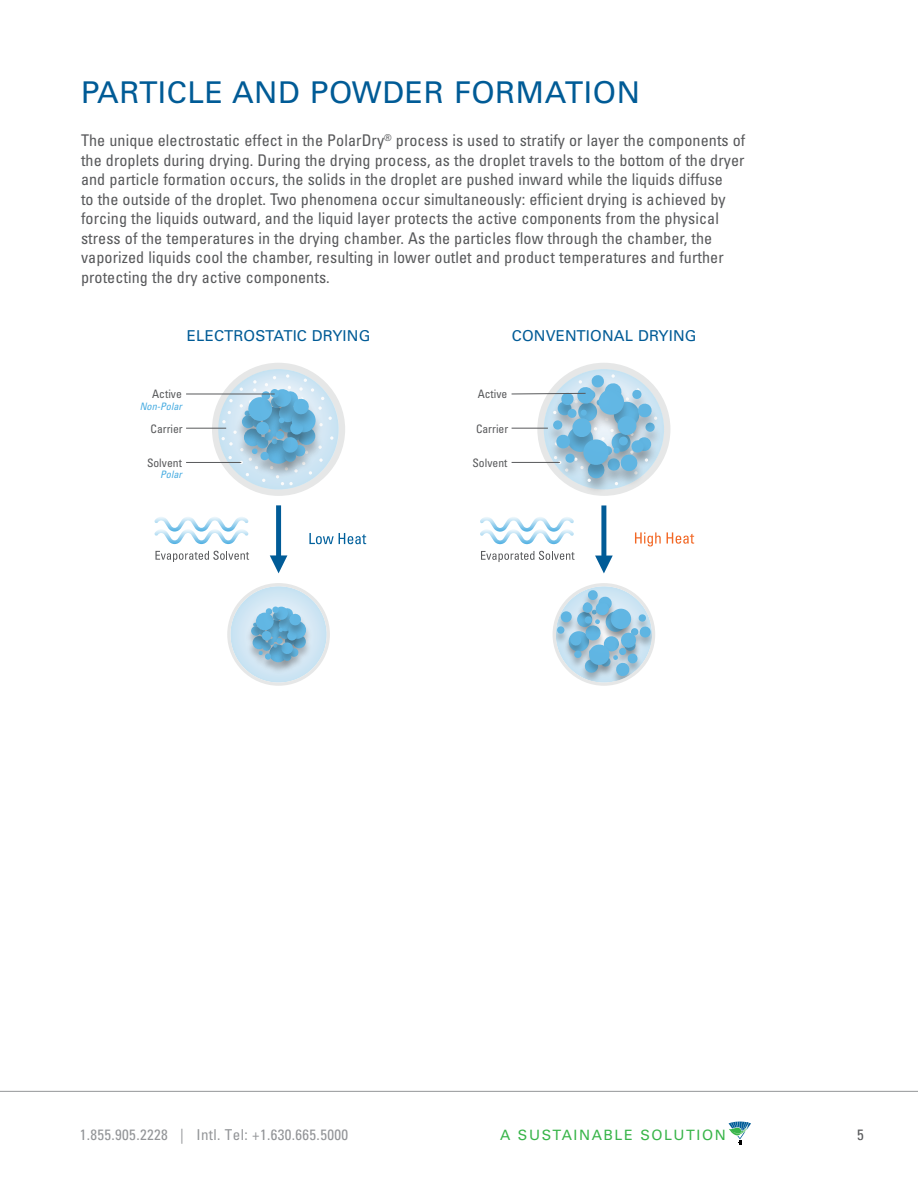
<style>
.page{position:relative;width:918px;height:1188px;background:#fff}
.page>*{position:absolute;margin:0;border:0;box-sizing:border-box;transform-origin:0 0}
.body{font:30px "Univers LT Std";letter-spacing:.02em;color:#005b96}
.Light_subhead{font:condensed 16.2px/19.5px "Univers LT Std";letter-spacing:.005em;color:#58595b}
.t1{font:condensed 15px "Univers LT Std";letter-spacing:.025em;color:#939598}
.Section_header_intro{font:15px "Univers LT Pro 55 Roman";letter-spacing:.01em;color:#005b96}
.t2{font:condensed 15px "Univers LT Std";color:#58595b}
.t3{font:14.25px "Univers LT Std";letter-spacing:.11em;color:#39b54a}
.t4{font:condensed 11.7px "Univers LT Std";color:#58595b}
.t5{font:italic condensed 10.2px "Univers LT Std";color:#48ace1}
</style>
<div class="page">
<svg style="left:729px;top:1122px;width:22px;height:23px"></svg>
<hr style="left:0;top:1091px;width:918px;height:1px;background:#939598">
<svg style="left:270px;top:505px;width:17px;height:68px"></svg>
<svg style="left:154px;top:517px;width:95px;height:27px"></svg>
<svg style="left:155px;top:551px;width:94px;height:11px"></svg>
<svg style="left:309px;top:533px;width:57px;height:11px"></svg>
<svg style="left:212px;top:363px;width:133px;height:133px"></svg>
<svg style="left:218px;top:369px;width:121px;height:121px;background:#a6cce2"></svg>
<hr style="left:186px;top:428px;width:40px;height:1px;background:#58595b">
<hr style="left:186px;top:462px;width:55px;height:1px;background:#58595b">
<hr style="left:186px;top:394px;width:89px;height:1px;background:#58595b">
<svg style="left:227px;top:583px;width:103px;height:103px"></svg>
<svg style="left:230px;top:586px;width:97px;height:97px;background:#abcfe4"></svg>
<svg style="left:595px;top:505px;width:18px;height:68px"></svg>
<svg style="left:480px;top:517px;width:94px;height:27px"></svg>
<svg style="left:481px;top:551px;width:94px;height:11px"></svg>
<svg style="left:635px;top:532px;width:26px;height:14px"></svg>
<svg style="left:667px;top:532px;width:27px;height:12px"></svg>
<svg style="left:511px;top:363px;width:159px;height:133px"></svg>
<svg style="left:553px;top:583px;width:102px;height:103px"></svg>
<svg style="left:556px;top:586px;width:96px;height:97px;background:#9ac6de"></svg>
<p class="body" style="left:81px;top:74px;width:561px">PARTICLE AND POWDER FORMATION</p>
<p class="Light_subhead" style="left:81px;top:130px;width:666px">The unique electrostatic effect in the PolarDry<sup>®</sup> process is used to stratify or layer the components of the droplets during drying. During the drying process, as the droplet travels to the bottom of the dryer and particle formation occurs, the solids in the droplet are pushed inward while the liquids diffuse<br>to the outside of the droplet. Two phenomena occur simultaneously: efficient drying is achieved by forcing the liquids outward, and the liquid layer protects the active components from the physical stress of the temperatures in the drying chamber. As the particles flow through the chamber, the vaporized liquids cool the chamber, resulting in lower outlet and product temperatures and further protecting the dry active components.</p>
<p class="Section_header_intro" style="left:187px;top:325px;width:185px">ELECTROSTATIC DRYING</p>
<p class="Section_header_intro" style="left:512px;top:325px;width:186px">CONVENTIONAL DRYING</p>
<p class="t4" style="left:152px;top:387px;width:31px">Active</p>
<p class="t5" style="left:140px;top:400px;width:44px">Non-Polar</p>
<p class="t4" style="left:478px;top:387px;width:31px">Active</p>
<p class="t4" style="left:151px;top:421px;width:34px">Carrier</p>
<p class="t4" style="left:476px;top:421px;width:34px">Carrier</p>
<p class="t4" style="left:147px;top:455px;width:36px">Solvent</p>
<p class="t5" style="left:160px;top:468px;width:23px">Polar</p>
<p class="t4" style="left:473px;top:455px;width:36px">Solvent</p>
<p class="t1" style="left:80px;top:1125px;width:270px">1.855.905.2228 | Intl. Tel: +1.630.665.5000</p>
<p class="t3" style="left:500px;top:1126px;width:227px">A SUSTAINABLE SOLUTION</p>
<p class="t2" style="left:857px;top:1125px;width:8px">5</p>
</div>
